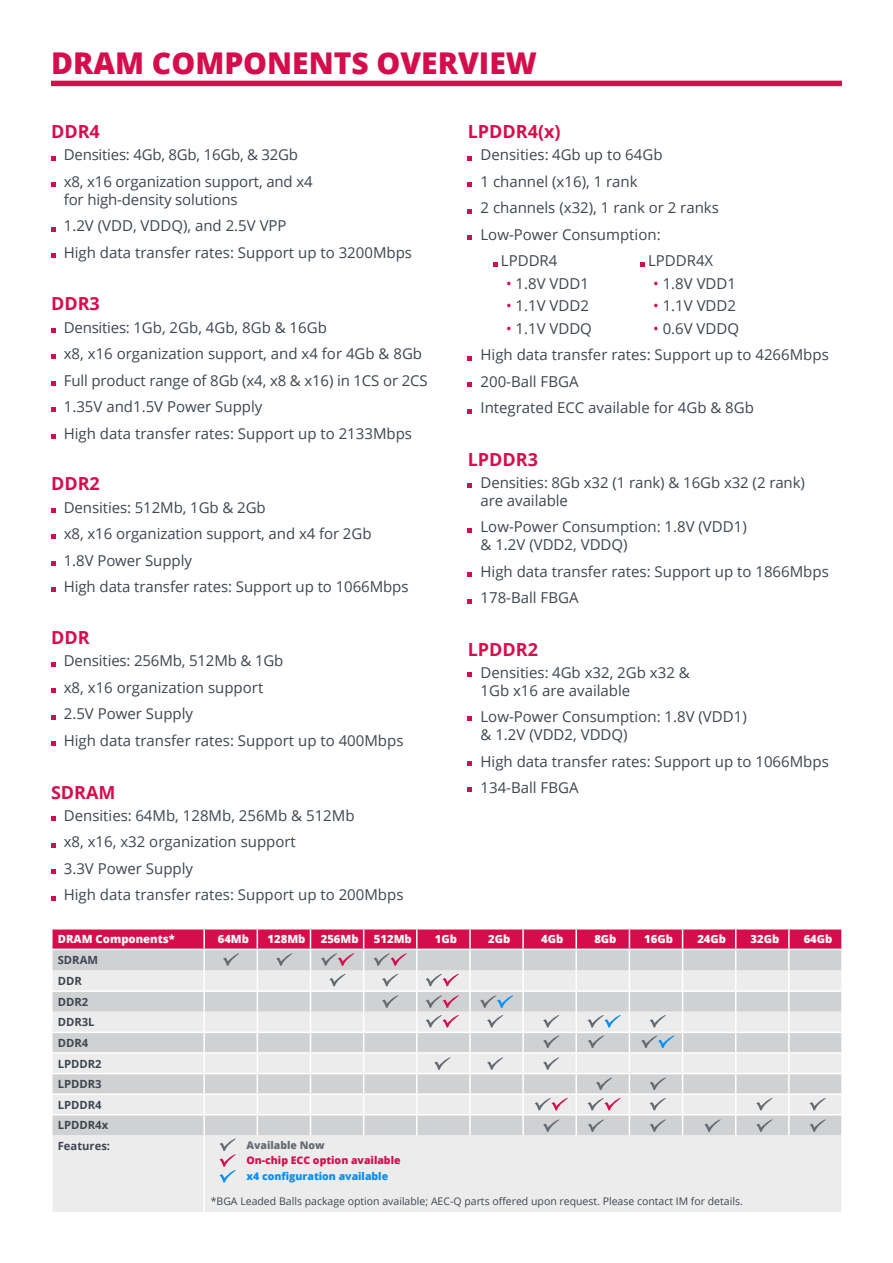
<style>
.page{position:relative;width:893px;height:1263px;background:#fff}
.page>*{position:absolute;margin:0;border:0;box-sizing:border-box;transform-origin:0 0}
.t1{font:800 30px "Open Sans";color:#d60d4c}
.t2{font:700 18px "Open Sans";color:#d60d4c}
.t3{font:15px/26.5px "Open Sans";color:#3e464f}
.t4{font:800 11.25px "Open Sans";color:#fff}
.t5{font:700 11.25px/20.7px "Open Sans";color:#3e464f}
.t6{font:10.5px "Open Sans";color:#3e464f}
.t7{font:800 10.5px "Open Sans";color:#d60d4c}
.t8{font:800 10.5px "Open Sans";color:#008fff}
.t9{font:800 10.5px "Open Sans";color:#656b72}
.s1{color:#d60d4c}
</style>
<div class="page">
<div style="left:51px;top:81px;width:791px;height:5px;background:#d60d4c"></div>
<svg style="left:51px;top:156px;width:4px;height:4px"></svg>
<svg style="left:51px;top:183px;width:4px;height:4px"></svg>
<svg style="left:51px;top:227px;width:4px;height:4px"></svg>
<svg style="left:51px;top:254px;width:4px;height:4px"></svg>
<svg style="left:51px;top:508px;width:4px;height:5px"></svg>
<svg style="left:51px;top:535px;width:4px;height:4px"></svg>
<svg style="left:51px;top:561px;width:4px;height:5px"></svg>
<svg style="left:51px;top:588px;width:4px;height:4px"></svg>
<svg style="left:51px;top:328px;width:4px;height:5px"></svg>
<svg style="left:51px;top:355px;width:4px;height:4px"></svg>
<svg style="left:51px;top:381px;width:4px;height:5px"></svg>
<svg style="left:51px;top:408px;width:4px;height:4px"></svg>
<svg style="left:51px;top:434px;width:4px;height:5px"></svg>
<svg style="left:51px;top:662px;width:4px;height:4px"></svg>
<svg style="left:51px;top:689px;width:4px;height:4px"></svg>
<svg style="left:51px;top:715px;width:4px;height:4px"></svg>
<svg style="left:51px;top:742px;width:4px;height:4px"></svg>
<svg style="left:468px;top:672px;width:4px;height:4px"></svg>
<svg style="left:468px;top:717px;width:4px;height:4px"></svg>
<svg style="left:468px;top:761px;width:4px;height:4px"></svg>
<svg style="left:468px;top:788px;width:4px;height:4px"></svg>
<svg style="left:468px;top:156px;width:4px;height:4px"></svg>
<svg style="left:468px;top:183px;width:4px;height:4px"></svg>
<svg style="left:468px;top:209px;width:4px;height:4px"></svg>
<svg style="left:468px;top:236px;width:4px;height:4px"></svg>
<svg style="left:493px;top:262px;width:4px;height:4px"></svg>
<svg style="left:468px;top:356px;width:4px;height:4px"></svg>
<svg style="left:468px;top:383px;width:4px;height:4px"></svg>
<svg style="left:468px;top:409px;width:4px;height:4px"></svg>
<svg style="left:468px;top:484px;width:4px;height:4px"></svg>
<svg style="left:468px;top:528px;width:4px;height:4px"></svg>
<svg style="left:468px;top:573px;width:4px;height:4px"></svg>
<svg style="left:468px;top:599px;width:4px;height:4px"></svg>
<svg style="left:51px;top:817px;width:4px;height:4px"></svg>
<svg style="left:51px;top:843px;width:4px;height:4px"></svg>
<svg style="left:51px;top:870px;width:4px;height:4px"></svg>
<svg style="left:51px;top:896px;width:4px;height:4px"></svg>
<div style="left:53px;top:1182px;width:788px;height:30px;background:#ececed"></div>
<hr style="left:203px;top:1135px;width:2px;height:77px;background:#fff">
<svg style="left:51px;top:929px;width:791px;height:253px;background:#dfd1d7"></svg>
<svg style="left:640px;top:262px;width:5px;height:4px"></svg>
<h1 class="t1" style="left:51px;top:40px;width:487px">DRAM COMPONENTS OVERVIEW</h1>
<p class="t2" style="left:51px;top:119px;width:50px">DDR4</p>
<p class="t3" style="left:64px;top:141px;width:250px">Densities: 4Gb, 8Gb, 16Gb, &amp; 32Gb x8, x16 organization support, and x4</p>
<p class="t3" style="left:64px;top:186px;width:350px">for high-density solutions<br>1.2V (VDD, VDDQ), and 2.5V VPP<br>High data transfer rates: Support up to 3200Mbps</p>
<p class="t2" style="left:51px;top:291px;width:50px">DDR3</p>
<p class="t3" style="left:64px;top:313px;width:365px">Densities: 1Gb, 2Gb, 4Gb, 8Gb &amp; 16Gb<br>x8, x16 organization support, and x4 for 4Gb &amp; 8Gb Full product range of 8Gb (x4, x8 &amp; x16) in 1CS or 2CS 1.35V and1.5V Power Supply<br>High data transfer rates: Support up to 2133Mbps</p>
<p class="t2" style="left:51px;top:471px;width:50px">DDR2</p>
<p class="t3" style="left:64px;top:493px;width:346px">Densities: 512Mb, 1Gb &amp; 2Gb<br>x8, x16 organization support, and x4 for 2Gb<br>1.8V Power Supply<br>High data transfer rates: Support up to 1066Mbps</p>
<p class="t2" style="left:468px;top:119px;width:94px">LPDDR4(x)</p>
<p class="t3" style="left:480px;top:141px;width:184px">Densities: 4Gb up to 64Gb</p>
<p class="t3" style="left:480px;top:168px;width:159px">1 channel (x16), 1 rank</p>
<p class="t3" style="left:480px;top:194px;width:240px">2 channels (x32), 1 rank or 2 ranks</p>
<p class="t3" style="left:480px;top:221px;width:182px">Low-Power Consumption:</p>
<p class="t3" style="left:501px;top:247px;width:58px">LPDDR4</p>
<p class="t3" style="left:506px;top:270px;width:84px"><span class="s1">•</span> 1.8V VDD1</p>
<p class="t3" style="left:506px;top:292px;width:84px"><span class="s1">•</span> 1.1V VDD2</p>
<p class="t3" style="left:480px;top:315px;width:350px;text-indent:25px"><span class="s1">•</span> 1.1V VDDQ<br>High data transfer rates: Support up to 4266Mbps<br>200-Ball FBGA<br>Integrated ECC available for 4Gb &amp; 8Gb</p>
<p class="t2" style="left:468px;top:446px;width:72px">LPDDR3</p>
<p class="t3" style="left:480px;top:473px;width:326px;line-height:18px">Densities: 8Gb x32 (1 rank) &amp; 16Gb x32 (2 rank) are available</p>
<p class="t3" style="left:480px;top:517px;width:268px;line-height:18px">Low-Power Consumption: 1.8V (VDD1) &amp; 1.2V (VDD2, VDDQ)</p>
<p class="t3" style="left:480px;top:558px;width:350px">High data transfer rates: Support up to 1866Mbps<br>178-Ball FBGA</p>
<p class="t3" style="left:648px;top:247px;width:67px">LPDDR4X</p>
<p class="t3" style="left:653px;top:270px;width:84px"><span class="s1">•</span> 1.8V VDD1</p>
<p class="t3" style="left:653px;top:292px;width:84px"><span class="s1">•</span> 1.1V VDD2</p>
<p class="t3" style="left:653px;top:315px;width:87px"><span class="s1">•</span> 0.6V VDDQ</p>
<p class="t2" style="left:51px;top:625px;width:40px">DDR</p>
<p class="t3" style="left:64px;top:647px;width:341px">Densities: 256Mb, 512Mb &amp; 1Gb<br>x8, x16 organization support<br>2.5V Power Supply<br>High data transfer rates: Support up to 400Mbps</p>
<p class="t2" style="left:468px;top:636px;width:72px">LPDDR2</p>
<p class="t3" style="left:480px;top:663px;width:211px;line-height:18px">Densities: 4Gb x32, 2Gb x32 &amp;<br>1Gb x16 are available</p>
<p class="t3" style="left:480px;top:707px;width:268px;line-height:18px">Low-Power Consumption: 1.8V (VDD1) &amp; 1.2V (VDD2, VDDQ)</p>
<p class="t3" style="left:480px;top:748px;width:350px">High data transfer rates: Support up to 1066Mbps<br>134-Ball FBGA</p>
<p class="t2" style="left:51px;top:779px;width:66px">SDRAM</p>
<p class="t3" style="left:64px;top:802px;width:341px">Densities: 64Mb, 128Mb, 256Mb &amp; 512Mb<br>x8, x16, x32 organization support<br>3.3V Power Supply<br>High data transfer rates: Support up to 200Mbps</p>
<p class="t4" style="left:58px;top:931px;width:119px">DRAM Components*</p>
<p class="t4" style="left:218px;top:931px;width:33px">64Mb</p>
<p class="t4" style="left:268px;top:931px;width:39px">128Mb</p>
<p class="t4" style="left:321px;top:931px;width:39px">256Mb</p>
<p class="t4" style="left:374px;top:931px;width:39px">512Mb</p>
<p class="t4" style="left:435px;top:931px;width:24px">1Gb</p>
<p class="t4" style="left:488px;top:931px;width:24px">2Gb</p>
<p class="t4" style="left:541px;top:931px;width:24px">4Gb</p>
<p class="t4" style="left:594px;top:931px;width:24px">8Gb</p>
<p class="t4" style="left:644px;top:931px;width:30px">16Gb</p>
<p class="t4" style="left:697px;top:931px;width:30px">24Gb</p>
<p class="t4" style="left:750px;top:931px;width:30px">32Gb</p>
<p class="t4" style="left:804px;top:931px;width:30px">64Gb</p>
<p class="t5" style="left:58px;top:949px;width:54px">SDRAM<br>DDR<br>DDR2<br>DDR3L<br>DDR4<br>LPDDR2<br>LPDDR3<br>LPDDR4<br>LPDDR4x<br>Features:</p>
<p class="t9" style="left:246px;top:1137px;width:80px">Available Now</p>
<p class="t7" style="left:246px;top:1152px;width:156px">On-chip ECC option available</p>
<p class="t8" style="left:246px;top:1168px;width:143px">x4 configuration available</p>
<p class="t6" style="left:211px;top:1194px;width:534px">*BGA Leaded Balls package option available; AEC-Q parts offered upon request. Please contact IM for details.</p>
</div>
